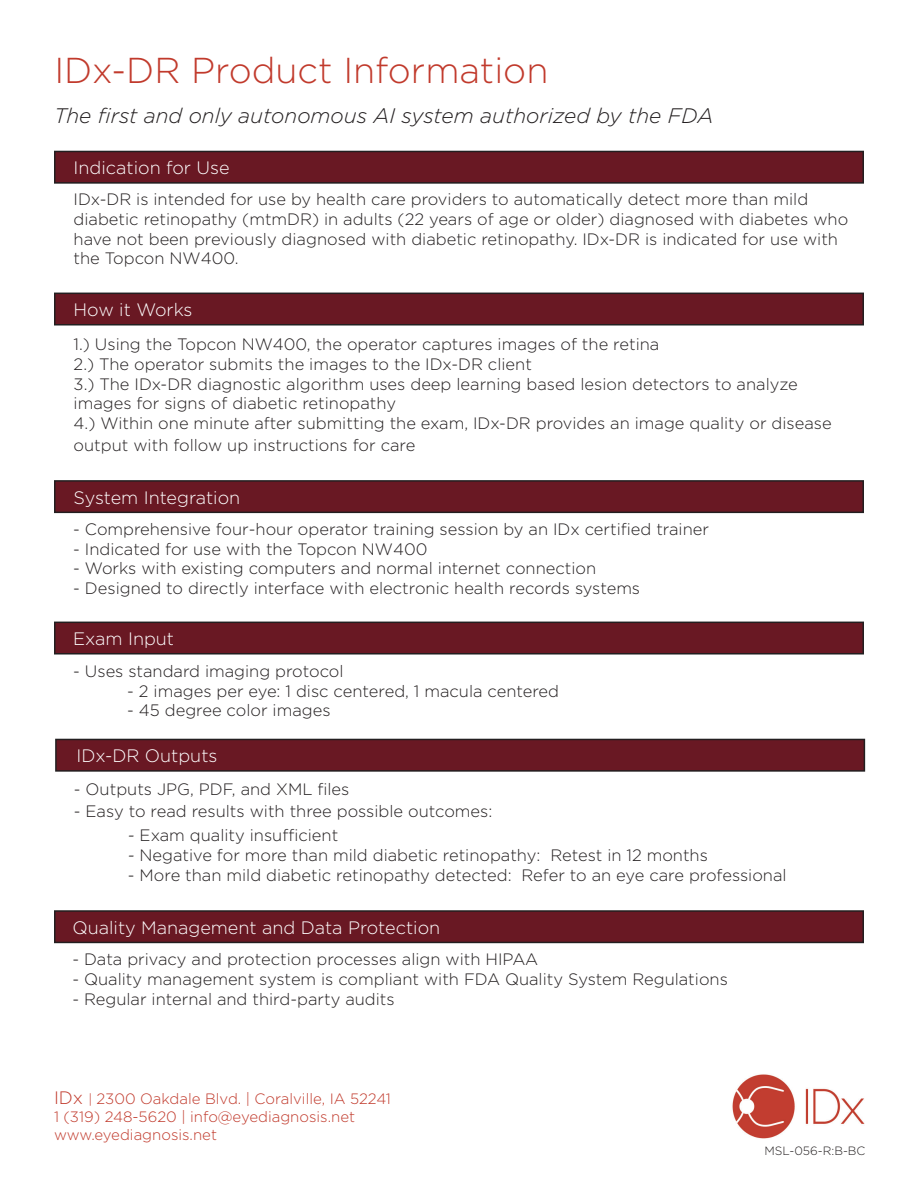
<style>
.page{position:relative;width:918px;height:1188px;background:#fff}
.page>*{position:absolute;margin:0;border:0;box-sizing:border-box;transform-origin:0 0}
.t1{font:300 36px "Gotham";color:#c13a2c}
.t2{font:italic 300 21px "Gotham";color:#231f20}
.t3{font:300 18px "Gotham";color:#fff}
.t4{font:300 16.5px/19.8px "Gotham";color:#231f20}
.t5{font:300 15px "Gotham";color:#c13a2c}
.t6{font:300 12px "Gotham";color:#231f20}
.s1{font-style:italic}
.s2{font-size:18px}
.s3{font-size:13.5px}
</style>
<div class="page">
<img style="left:732px;top:1074px;width:133px;height:65px">
<div style="left:55px;top:481px;width:808px;height:31px;background:#691823"></div>
<div style="left:54px;top:480px;width:810px;height:33px;border:2px solid #231f20"></div>
<div style="left:56px;top:739px;width:808px;height:32px;background:#691823"></div>
<div style="left:55px;top:739px;width:810px;height:33px;border:2px solid #231f20"></div>
<div style="left:55px;top:911px;width:808px;height:31px;background:#691823"></div>
<div style="left:54px;top:910px;width:810px;height:33px;border:2px solid #231f20"></div>
<div style="left:55px;top:622px;width:808px;height:32px;background:#691823"></div>
<div style="left:54px;top:622px;width:810px;height:33px;border:2px solid #231f20"></div>
<div style="left:55px;top:151px;width:808px;height:32px;background:#691823"></div>
<div style="left:54px;top:151px;width:810px;height:33px;border:2px solid #231f20"></div>
<div style="left:55px;top:293px;width:808px;height:32px;background:#691823"></div>
<div style="left:54px;top:293px;width:810px;height:33px;border:2px solid #231f20"></div>
<p class="t1" style="left:54px;top:47px;width:496px">IDx-DR Product Information</p>
<p class="t2" style="left:54px;top:102px;width:661px">The first and only autonomous AI system authorized by the FDA</p>
<p class="t3" style="left:74px;top:156px;width:158px">Indication for Use</p>
<p class="t4" style="left:74px;top:189px;width:776px">IDx-DR is intended for use by health care providers to automatically detect more than mild diabetic retinopathy (mtmDR) in adults (22 years of age or older) diagnosed with diabetes who have not been previously diagnosed with diabetic retinopathy. IDx-DR is indicated for use with the Topcon NW400.</p>
<p class="t3" style="left:74px;top:298px;width:120px">How it Works</p>
<p class="t4" style="left:74px;top:334px;width:587px">1.) Using the Topcon NW400, the operator captures images of the retina</p>
<p class="t4" style="left:74px;top:354px;width:460px">2.) The operator submits the images to the IDx-DR client</p>
<p class="t4" style="left:74px;top:373px;width:726px">3.) The IDx-DR diagnostic algorithm uses deep learning based lesion detectors to analyze images for signs of diabetic retinopathy</p>
<p class="t4" style="left:74px;top:412px;width:760px;line-height:21.6px">4.) Within one minute after submitting the exam, IDx-DR provides an image quality or disease output with follow up instructions for care</p>
<p class="t3" style="left:74px;top:486px;width:168px">System Integration</p>
<p class="t4" style="left:73px;top:519px;width:637px">- Comprehensive four-hour operator training session by an IDx certified trainer</p>
<p class="t4" style="left:73px;top:538px;width:356px">- Indicated for use with the Topcon NW400</p>
<p class="t4" style="left:73px;top:558px;width:524px">- Works with existing computers and normal internet connection</p>
<p class="t4" style="left:73px;top:578px;width:568px">- Designed to directly interface with electronic health records systems</p>
<p class="t3" style="left:73px;top:627px;width:102px">Exam Input</p>
<p class="t4" style="left:73px;top:661px;width:272px">- Uses standard imaging protocol</p>
<p class="t4" style="left:127px;top:680px;width:433px">- 2 images per eye: 1 disc centered, 1 macula centered</p>
<p class="t4" style="left:127px;top:700px;width:205px">- 45 degree color images</p>
<p class="t3" style="left:77px;top:745px;width:142px">IDx-DR Outputs</p>
<p class="t4" style="left:74px;top:779px;width:277px">- Outputs JPG, PDF, and XML files</p>
<p class="t4" style="left:74px;top:801px;width:420px">- Easy to read results with three possible outcomes:</p>
<p class="t4" style="left:128px;top:825px;width:212px"><span class="s1">-</span> Exam quality insufficient</p>
<p class="t4" style="left:128px;top:845px;width:582px"><span class="s1">-</span> Negative for more than mild diabetic retinopathy: Retest in 12 months</p>
<p class="t4" style="left:128px;top:865px;width:660px">- More than mild diabetic retinopathy detected: Refer to an eye care professional</p>
<p class="t3" style="left:72px;top:917px;width:369px">Quality Management and Data Protection</p>
<p class="t4" style="left:72px;top:949px;width:467px">- Data privacy and protection processes align with HIPAA</p>
<p class="t4" style="left:72px;top:969px;width:657px">- Quality management system is compliant with FDA Quality System Regulations</p>
<p class="t4" style="left:72px;top:989px;width:324px">- Regular internal and third-party audits</p>
<p class="t5" style="left:54px;top:1089px;width:339px"><span class="s2">IDx</span> <span class="s3">|</span> 2300 Oakdale Blvd. | Coralville, IA 52241</p>
<p class="t5" style="left:54px;top:1107px;width:303px">1 (319) 248-5620 | info@eyediagnosis.net</p>
<p class="t5" style="left:54px;top:1125px;width:165px">www.eyediagnosis.net</p>
<p class="t6" style="left:764px;top:1144px;width:103px">MSL-056-R:B-BC</p>
</div>
